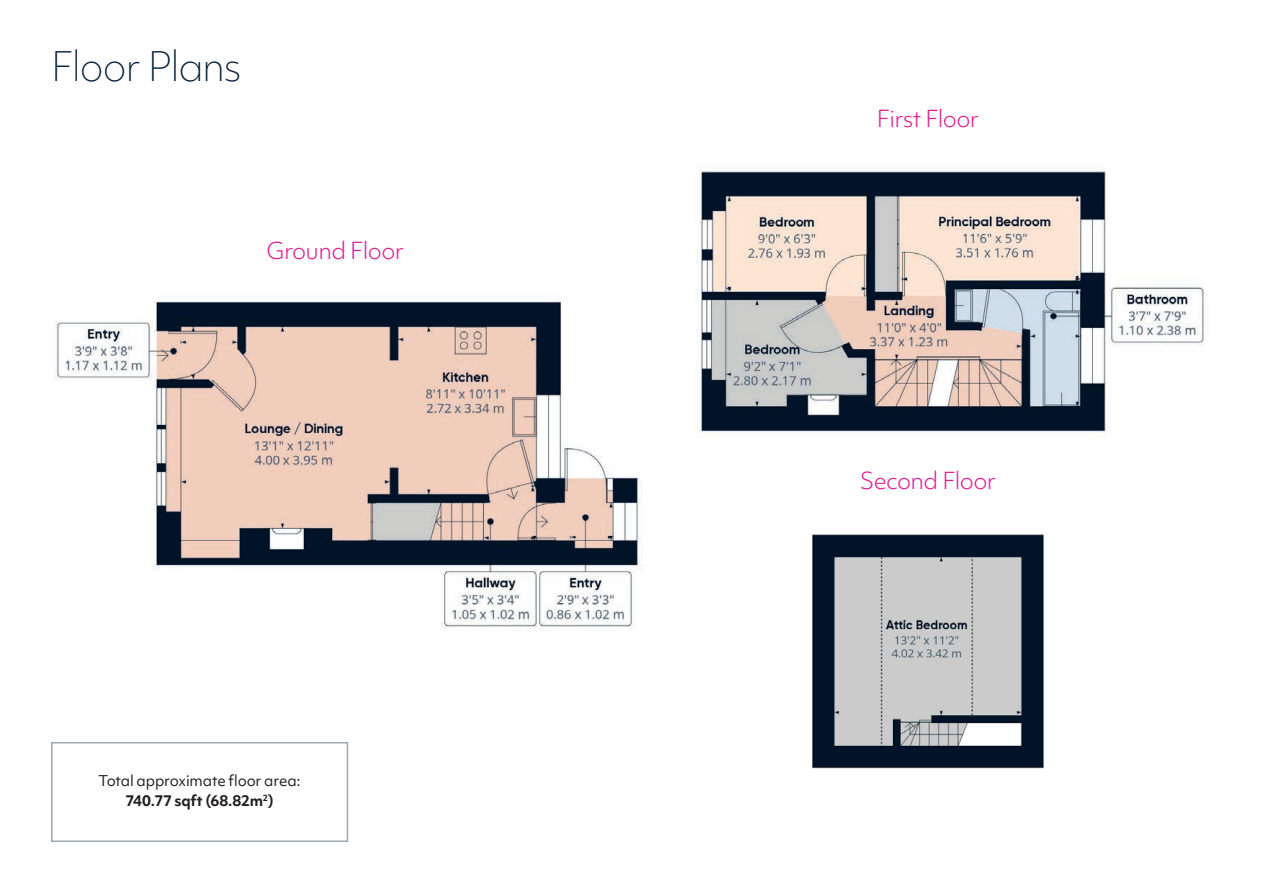
<style>
.page{position:relative;width:1263px;height:893px;background:#fff}
.page>*{position:absolute;margin:0;border:0;box-sizing:border-box;transform-origin:0 0}
.t1{font:100 39px "Objektiv Mk 1";letter-spacing:-.035em;color:#05203d}
.t2{font:300 22.5px "Objektiv Mk 1";letter-spacing:-.025em;color:#e21d90}
.t3{font:14.25px/19.5px "Objektiv Mk 1";letter-spacing:-.015em;color:#231f20;text-align:center}
.s1{font-weight:700}
</style>
<div class="page">
<div style="left:51px;top:742px;width:297px;height:100px;border:2px solid #9faab2"></div>
<img style="left:812px;top:534px;width:232px;height:235px">
<img style="left:697px;top:170px;width:508px;height:268px">
<img style="left:55px;top:299px;width:587px;height:329px">
<h1 class="t1" style="left:51px;top:39px;width:192px">Floor Plans</h1>
<h2 class="t2" style="left:266px;top:236px;width:139px">Ground Floor</h2>
<p class="t3" style="left:99px;top:771px;width:203px">Total approximate floor area:<br><span class="s1">740.77 sqft (68.82m</span><sup>2</sup><span class="s1">)</span></p>
<h2 class="t2" style="left:877px;top:104px;width:103px">First Floor</h2>
<h2 class="t2" style="left:860px;top:465px;width:138px">Second Floor</h2>
</div>
